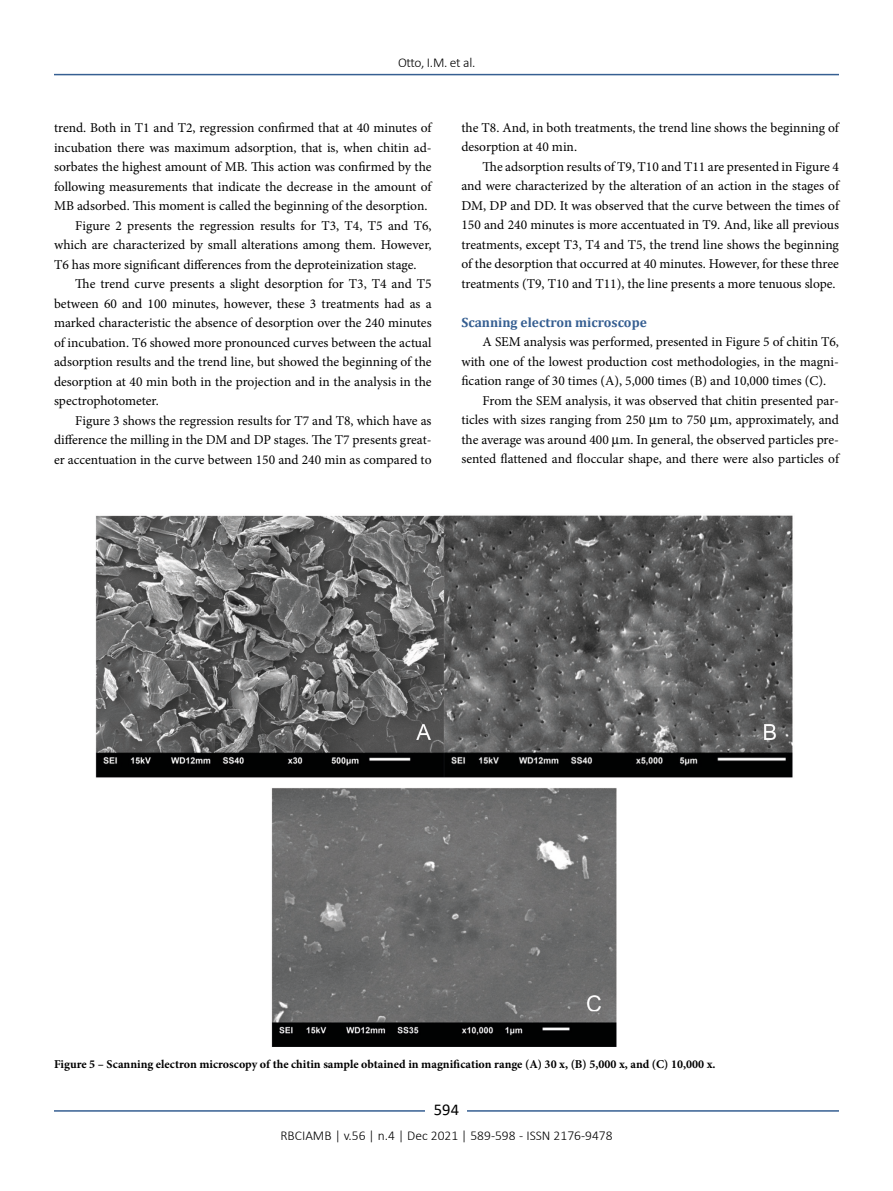
<style>
.page{position:relative;width:893px;height:1191px;background:#fff}
.page>*{position:absolute;margin:0;border:0;box-sizing:border-box;transform-origin:0 0}
.t1{font:16.5px "Calibri";color:#000}
.t2{font:13.5px/19.5px "Minion Pro";color:#000}
.t3{font:300 13.5px "Calibri";color:#000}
.t4{font:700 13.5px "Cambria";color:#365f92}
.t5{font:700 12px "Minion Pro";color:#000}
</style>
<div class="page">
<hr style="left:54px;top:74px;width:785px;height:1px;background:#365f92">
<hr style="left:54px;top:1110px;width:785px;height:1px;background:#365f92">
<div style="left:426px;top:1096px;width:41px;height:26px;background:#fff"></div>
<img style="left:95px;top:515px;width:698px;height:532px">
<p class="t3" style="left:398px;top:54px;width:79px">Otto, I.M. et al.</p>
<p class="t2" style="left:54px;top:118px;width:379px">trend. Both in T1 and T2, regression confirmed that at 40 minutes of</p>
<p class="t2" style="left:54px;top:138px;width:379px">incubation there was maximum adsorption, that is, when chitin ad-</p>
<p class="t2" style="left:54px;top:157px;width:379px">sorbates the highest amount of MB. This action was confirmed by the</p>
<p class="t2" style="left:54px;top:176px;width:379px">following measurements that indicate the decrease in the amount of</p>
<p class="t2" style="left:54px;top:196px;width:375px">MB adsorbed. This moment is called the beginning of the desorption.</p>
<p class="t2" style="left:75px;top:215px;width:358px">Figure 2 presents the regression results for T3, T4, T5 and T6,</p>
<p class="t2" style="left:54px;top:235px;width:379px">which are characterized by small alterations among them. However,</p>
<p class="t2" style="left:54px;top:254px;width:364px">T6 has more significant differences from the deproteinization stage.</p>
<p class="t2" style="left:75px;top:274px;width:358px">The trend curve presents a slight desorption for T3, T4 and T5</p>
<p class="t2" style="left:54px;top:293px;width:379px">between 60 and 100 minutes, however, these 3 treatments had as a</p>
<p class="t2" style="left:54px;top:313px;width:379px">marked characteristic the absence of desorption over the 240 minutes</p>
<p class="t2" style="left:54px;top:332px;width:379px">of incubation. T6 showed more pronounced curves between the actual</p>
<p class="t2" style="left:54px;top:352px;width:379px">adsorption results and the trend line, but showed the beginning of the</p>
<p class="t2" style="left:54px;top:371px;width:379px">desorption at 40 min both in the projection and in the analysis in the</p>
<p class="t2" style="left:54px;top:391px;width:106px">spectrophotometer.</p>
<p class="t2" style="left:75px;top:410px;width:358px">Figure 3 shows the regression results for T7 and T8, which have as</p>
<p class="t2" style="left:54px;top:430px;width:379px">difference the milling in the DM and DP stages. The T7 presents great-</p>
<p class="t2" style="left:54px;top:449px;width:379px">er accentuation in the curve between 150 and 240 min as compared to</p>
<p class="t2" style="left:461px;top:118px;width:379px">the T8. And, in both treatments, the trend line shows the beginning of desorption at 40 min.</p>
<p class="t2" style="left:461px;top:157px;width:379px;text-align:justify;text-indent:21px">The adsorption results of T9, T10 and T11 are presented in Figure 4 and were characterized by the alteration of an action in the stages of DM, DP and DD. It was observed that the curve between the times of 150 and 240 minutes is more accentuated in T9. And, like all previous treatments, except T3, T4 and T5, the trend line shows the beginning of the desorption that occurred at 40 minutes. However, for these three treatments (T9, T10 and T11), the line presents a more tenuous slope.</p>
<p class="t4" style="left:461px;top:313px;width:187px">Scanning electron microscope</p>
<p class="t2" style="left:483px;top:332px;width:358px">A SEM analysis was performed, presented in Figure 5 of chitin T6,</p>
<p class="t2" style="left:461px;top:352px;width:379px">with one of the lowest production cost methodologies, in the magni-</p>
<p class="t2" style="left:461px;top:371px;width:366px">fication range of 30 times (A), 5,000 times (B) and 10,000 times (C).</p>
<p class="t2" style="left:483px;top:391px;width:358px">From the SEM analysis, it was observed that chitin presented par-</p>
<p class="t2" style="left:461px;top:410px;width:379px">ticles with sizes ranging from 250 m to 750 m, approximately, and</p>
<p class="t2" style="left:461px;top:430px;width:379px">the average was around 400 m. In general, the observed particles pre-</p>
<p class="t2" style="left:461px;top:449px;width:379px">sented flattened and floccular shape, and there were also particles of</p>
<p class="t5" style="left:54px;top:1055px;width:663px">Figure 5 – Scanning electron microscopy of the chitin sample obtained in magnification range (A) 30 x, (B) 5,000 x, and (C) 10,000 x.</p>
<p class="t1" style="left:434px;top:1098px;width:27px">594</p>
<p class="t3" style="left:280px;top:1126px;width:334px">RBCIAMB | v.56 | n.4 | Dec 2021 | 589-598 - ISSN 2176-9478</p>
</div>
